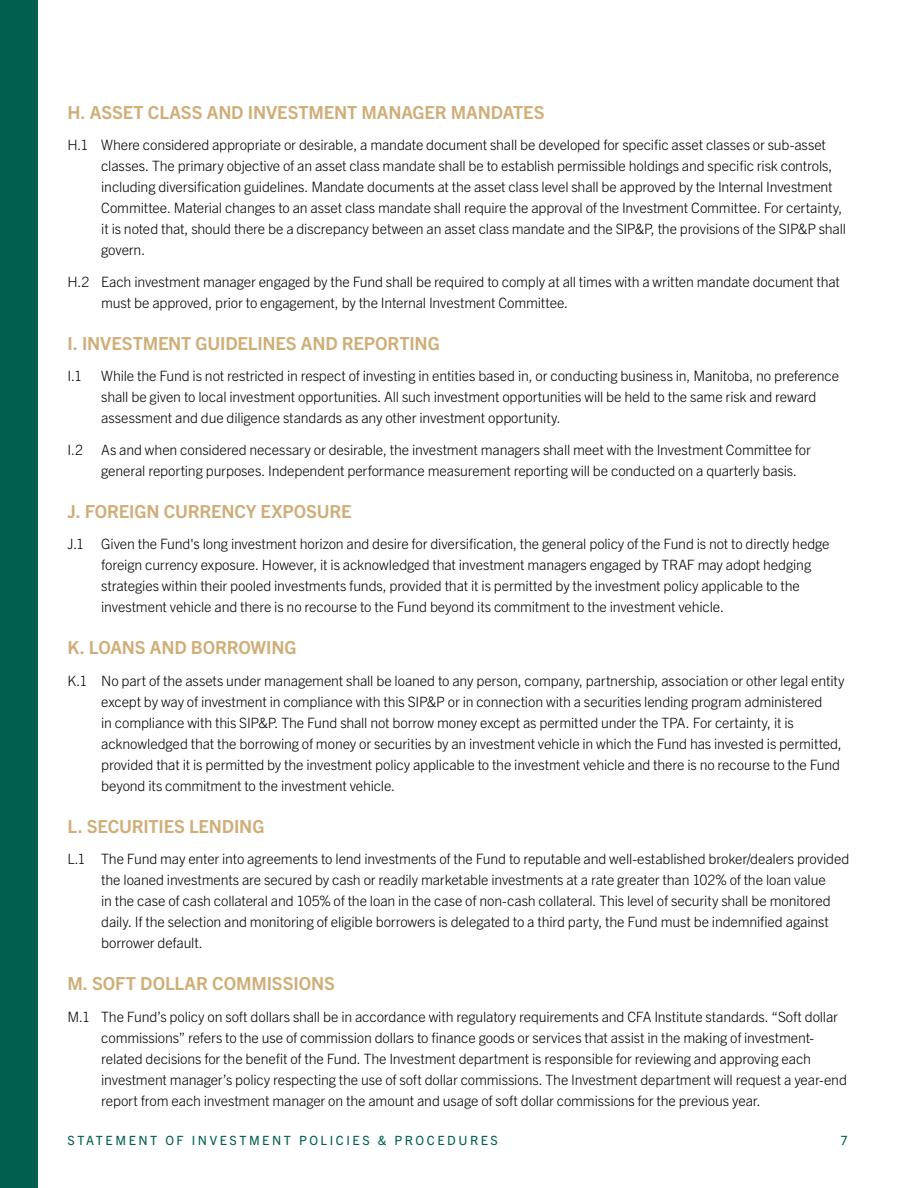
<style>
.page{position:relative;width:918px;height:1188px;background:#fff}
.page>*{position:absolute;margin:0;border:0;box-sizing:border-box;transform-origin:0 0}
.t1{font:700 18px "Trade Gothic Next LT Pro";letter-spacing:-.01em;color:#cfae78}
.t2{font:300 14.25px/21px "Trade Gothic Next LT Pro";letter-spacing:-.01em;color:#000}
.t3{font:12.75px "Trade Gothic Next LT Pro";letter-spacing:.2em;color:#005f4f}
</style>
<div class="page">
<div style="left:0;top:0;width:38px;height:1188px;background:#005f4f"></div>
<h3 class="t1" style="left:68px;top:99px;width:479px">H. ASSET CLASS AND INVESTMENT MANAGER MANDATES</h3>
<p class="t2" style="left:101px;top:133px;width:746px;text-indent:-34px">H.1 Where considered appropriate or desirable, a mandate document shall be developed for specific asset classes or sub-asset classes. The primary objective of an asset class mandate shall be to establish permissible holdings and specific risk controls, including diversification guidelines. Mandate documents at the asset class level shall be approved by the Internal Investment Committee. Material changes to an asset class mandate shall require the approval of the Investment Committee. For certainty, it is noted that, should there be a discrepancy between an asset class mandate and the SIP&amp;P, the provisions of the SIP&amp;P shall govern.</p>
<p class="t2" style="left:101px;top:270px;width:740px;text-indent:-34px">H.2 Each investment manager engaged by the Fund shall be required to comply at all times with a written mandate document that must be approved, prior to engagement, by the Internal Investment Committee.</p>
<h3 class="t1" style="left:68px;top:330px;width:374px">I. INVESTMENT GUIDELINES AND REPORTING</h3>
<p class="t2" style="left:68px;top:364px;width:16px">I.1</p>
<p class="t2" style="left:101px;top:364px;width:739px">While the Fund is not restricted in respect of investing in entities based in, or conducting business in, Manitoba, no preference shall be given to local investment opportunities. All such investment opportunities will be held to the same risk and reward assessment and due diligence standards as any other investment opportunity.</p>
<p class="t2" style="left:68px;top:438px;width:17px">I.2</p>
<p class="t2" style="left:101px;top:438px;width:711px">As and when considered necessary or desirable, the investment managers shall meet with the Investment Committee for general reporting purposes. Independent performance measurement reporting will be conducted on a quarterly basis.</p>
<h3 class="t1" style="left:68px;top:498px;width:286px">J. FOREIGN CURRENCY EXPOSURE</h3>
<p class="t2" style="left:101px;top:532px;width:730px;text-indent:-34px">J.1 Given the Fund's long investment horizon and desire for diversification, the general policy of the Fund is not to directly hedge foreign currency exposure. However, it is acknowledged that investment managers engaged by TRAF may adopt hedging strategies within their pooled investments funds, provided that it is permitted by the investment policy applicable to the investment vehicle and there is no recourse to the Fund beyond its commitment to the investment vehicle.</p>
<h3 class="t1" style="left:68px;top:635px;width:230px">K. LOANS AND BORROWING</h3>
<p class="t2" style="left:101px;top:669px;width:745px;text-indent:-34px">K.1 No part of the assets under management shall be loaned to any person, company, partnership, association or other legal entity except by way of investment in compliance with this SIP&amp;P or in connection with a securities lending program administered<br>in compliance with this SIP&amp;P. The Fund shall not borrow money except as permitted under the TPA. For certainty, it is acknowledged that the borrowing of money or securities by an investment vehicle in which the Fund has invested is permitted, provided that it is permitted by the investment policy applicable to the investment vehicle and there is no recourse to the Fund beyond its commitment to the investment vehicle.</p>
<h3 class="t1" style="left:68px;top:813px;width:198px">L. SECURITIES LENDING</h3>
<p class="t2" style="left:101px;top:847px;width:750px;text-indent:-34px">L.1 The Fund may enter into agreements to lend investments of the Fund to reputable and well-established broker/dealers provided the loaned investments are secured by cash or readily marketable investments at a rate greater than 102% of the loan value<br>in the case of cash collateral and 105% of the loan in the case of non-cash collateral. This level of security shall be monitored daily. If the selection and monitoring of eligible borrowers is delegated to a third party, the Fund must be indemnified against borrower default.</p>
<h3 class="t1" style="left:68px;top:971px;width:269px">M. SOFT DOLLAR COMMISSIONS</h3>
<p class="t2" style="left:101px;top:1005px;width:747px;text-indent:-34px">M.1 The Fund’s policy on soft dollars shall be in accordance with regulatory requirements and CFA Institute standards. “Soft dollar commissions” refers to the use of commission dollars to finance goods or services that assist in the making of investment&shy;related decisions for the benefit of the Fund. The Investment department is responsible for reviewing and approving each investment manager’s policy respecting the use of soft dollar commissions. The Investment department will request a year-end report from each investment manager on the amount and usage of soft dollar commissions for the previous year.</p>
<p class="t3" style="left:68px;top:1132px;width:432px">STATEMENT OF INVESTMENT POLICIES &amp; PROCEDURES</p>
<p class="t3" style="left:841px;top:1132px;width:9px">7</p>
</div>
